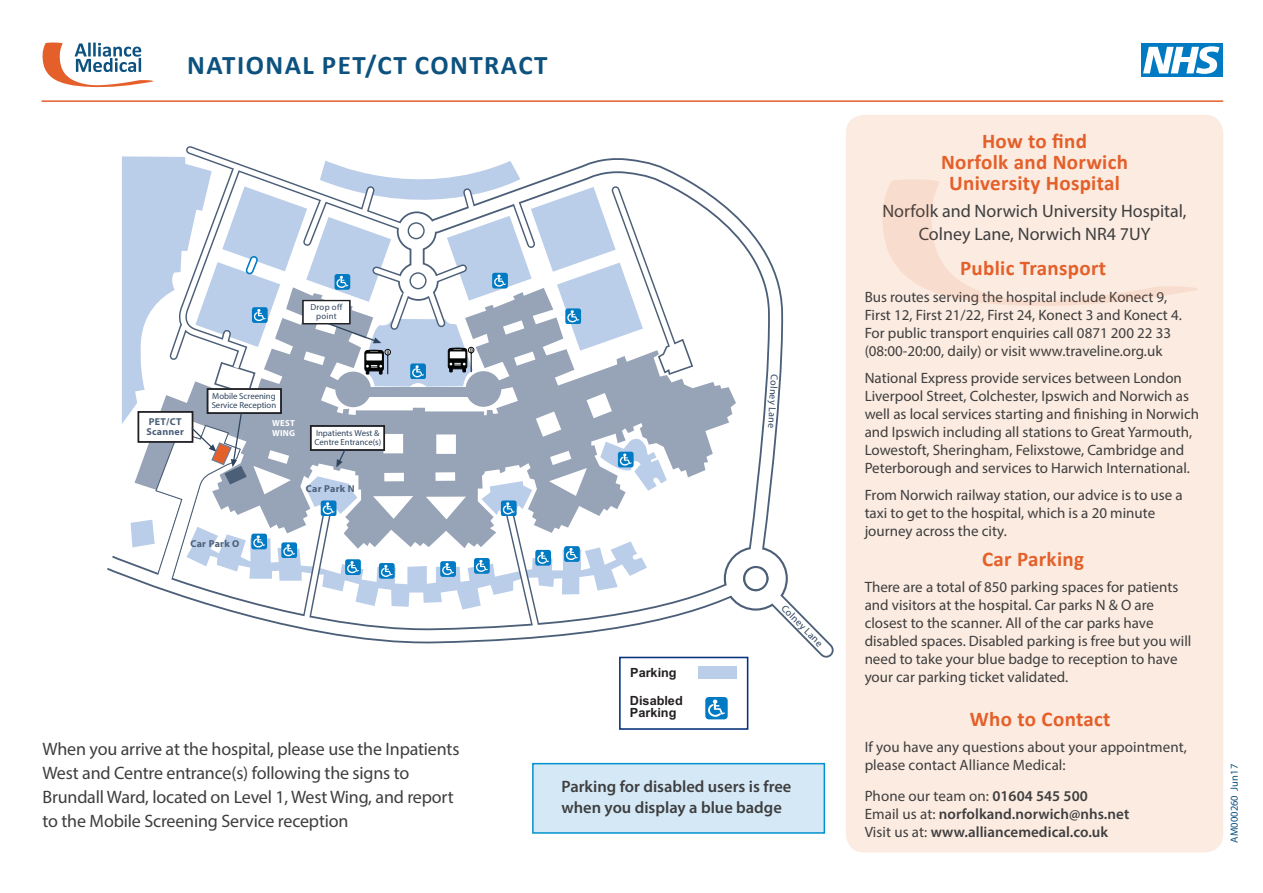
<style>
.page{position:relative;width:1263px;height:893px;background:#fff}
.page>*{position:absolute;margin:0;border:0;box-sizing:border-box;transform-origin:0 0}
.Subheads{font:700 27px "Calibri";letter-spacing:.055em;color:#0d527f}
.Subheads-2{font:700 21px/21px "Calibri";letter-spacing:.015em;color:#e45f29;text-align:center}
.Subheads-3{font:18px/24px "Myriad Pro";letter-spacing:-.01em;color:#3e3e3f;text-align:center}
.Subheads-4{font:600 16.5px/21px "Myriad Pro";color:#3e3e3f}
.Subheads-5{font:15px/18px "Myriad Pro";color:#3e3e3f}
.Subheads-6{font:600 15px/18px "Myriad Pro";letter-spacing:.005em;color:#3e3e3f}
.t1{font:700 12.6px/27.5px "Arial";letter-spacing:-.005em;color:#231f20}
.Subheads-7{font:10.5px "Myriad Pro";letter-spacing:.005em;color:#0d527f}
.t2{font:700 10.05px/10.1px "Myriad Pro";letter-spacing:.025em;color:#4c5f78}
.t3{font:10.05px "Myriad Pro";color:#2d435c}
.t4{font:8.7px/8.7px "Myriad Pro";letter-spacing:-.005em;color:#2d435c}
.t5{font:8.7px/8.7px "Myriad Pro";letter-spacing:.025em;color:#2d435c;text-align:center}
.t6{font:700 8.7px/9.6px "Myriad Pro";letter-spacing:.025em;color:#fff}
.s1{font-weight:400}
</style>
<div class="page">
<div style="left:846px;top:115px;width:377px;height:737px;background:#fbebe0;border-radius:18px"></div>
<hr style="left:42px;top:100px;width:1181px;height:2px;background:#e45f29">
<div style="left:532px;top:763px;width:293px;height:71px;background:#d4e8f6;border:2px solid #0092ce"></div>
<svg style="left:882px;top:179px;width:316px;height:127px"></svg>
<div style="left:1141px;top:44px;width:81px;height:33px;background:#007ac2"></div>
<svg style="left:1143px;top:46px;width:76px;height:28px"></svg>
<svg style="left:42px;top:43px;width:112px;height:45px"></svg>
<div style="left:619px;top:657px;width:129px;height:73px;border:2px solid #08347b"></div>
<div style="left:698px;top:666px;width:38px;height:13px;background:#bacde9"></div>
<div style="left:705px;top:697px;width:23px;height:22px;background:#007bc3;border-radius:4px"></div>
<svg style="left:708px;top:700px;width:17px;height:17px"></svg>
<svg style="left:107px;top:555px;width:314px;height:87px"></svg>
<svg style="left:421px;top:188px;width:413px;height:478px"></svg>
<div style="left:744px;top:567px;width:23px;height:23px;background:#fff;border-radius:50%"></div>
<div style="left:743px;top:566px;width:25px;height:25px;border:2px solid #4c5f78;border-radius:50%"></div>
<svg style="left:122px;top:156px;width:579px;height:477px"></svg>
<p class="Subheads" style="left:187px;top:47px;width:362px">NATIONAL PET/CT CONTRACT</p>
<p class="t5" style="left:310px;top:303px;width:33px">Drop off point</p>
<p class="t2" style="left:146px;top:416px;width:39px">PET/CT<br>Scanner</p>
<p class="t4" style="left:212px;top:392px;width:66px">Mobile Screening<br>Service Reception</p>
<p class="t6" style="left:272px;top:418px;width:24px">WEST<br>WING</p>
<p class="t4" style="left:314px;top:428px;width:68px">Inpatients West &amp;<br>Centre Entrance(s)</p>
<p class="t2" style="left:306px;top:483px;width:50px">Car Park N</p>
<p class="t2" style="left:191px;top:538px;width:50px">Car Park O</p>
<p class="Subheads-3" style="left:43px;top:736px;width:418px;text-align:left">When you arrive at the hospital, please use the Inpatients West and Centre entrance(s) following the signs to Brundall Ward, located on Level 1, West Wing, and report to the Mobile Screening Service reception</p>
<p class="t3" style="left:780px;top:375px;width:55px;rotate:93deg">Colney Lane</p>
<p class="t1" style="left:630px;top:660px;width:54px">Parking<br>Disabled</p>
<p class="t1" style="left:630px;top:700px;width:48px">Parking</p>
<p class="t3" style="left:787px;top:602px;width:55px;rotate:45deg">Colney Lane</p>
<p class="Subheads-4" style="left:561px;top:775px;width:231px">Parking for disabled users is free when you display a blue badge</p>
<p class="Subheads-2" style="left:941px;top:130px;width:189px">How to find<br>Norfolk and Norwich<br>University Hospital</p>
<p class="Subheads-3" style="left:882px;top:200px;width:306px;line-height:22.5px">Norfolk and Norwich University Hospital,<br>Colney Lane, Norwich NR4 7UY</p>
<p class="Subheads-2" style="left:960px;top:258px;width:147px">Public Transport</p>
<p class="Subheads-5" style="left:865px;top:287px;width:319px">Bus routes serving the hospital include Konect 9, First 12, First 21/22, First 24, Konect 3 and Konect 4.<br>For public transport enquiries call 0871 200 22 33 (08:00-20:00, daily) or visit www.traveline.org.uk</p>
<p class="Subheads-5" style="left:865px;top:368px;width:336px">National Express provide services between London Liverpool Street, Colchester, Ipswich and Norwich as well as local services starting and finishing in Norwich and Ipswich including all stations to Great Yarmouth, Lowestoft, Sheringham, Felixstowe, Cambridge and Peterborough and services to Harwich International.</p>
<p class="Subheads-5" style="left:865px;top:485px;width:319px">From Norwich railway station, our advice is to use a taxi to get to the hospital, which is a 20 minute journey across the city.</p>
<p class="Subheads-2" style="left:982px;top:548px;width:103px">Car Parking</p>
<p class="Subheads-5" style="left:865px;top:578px;width:328px">There are a total of 850 parking spaces for patients and visitors at the hospital. Car parks N &amp; O are closest to the scanner. All of the car parks have disabled spaces. Disabled parking is free but you will need to take your blue badge to reception to have your car parking ticket validated.</p>
<p class="Subheads-2" style="left:970px;top:708px;width:142px">Who to Contact</p>
<p class="Subheads-5" style="left:865px;top:738px;width:324px">If you have any questions about your appointment, please contact Alliance Medical:</p>
<p class="Subheads-6" style="left:865px;top:787px;width:266px"><span class="s1">Phone our team on:</span> 01604 545 500<br><span class="s1">Email us at:</span> norfolkand.norwich@nhs.net</p>
<p class="Subheads-6" style="left:865px;top:823px;width:245px"><span class="s1">Visit us at:</span> www.alliancemedical.co.uk</p>
<p class="Subheads-7" style="left:1228px;top:843px;width:80px;rotate:-90deg">AM000260 Jun17</p>
</div>
